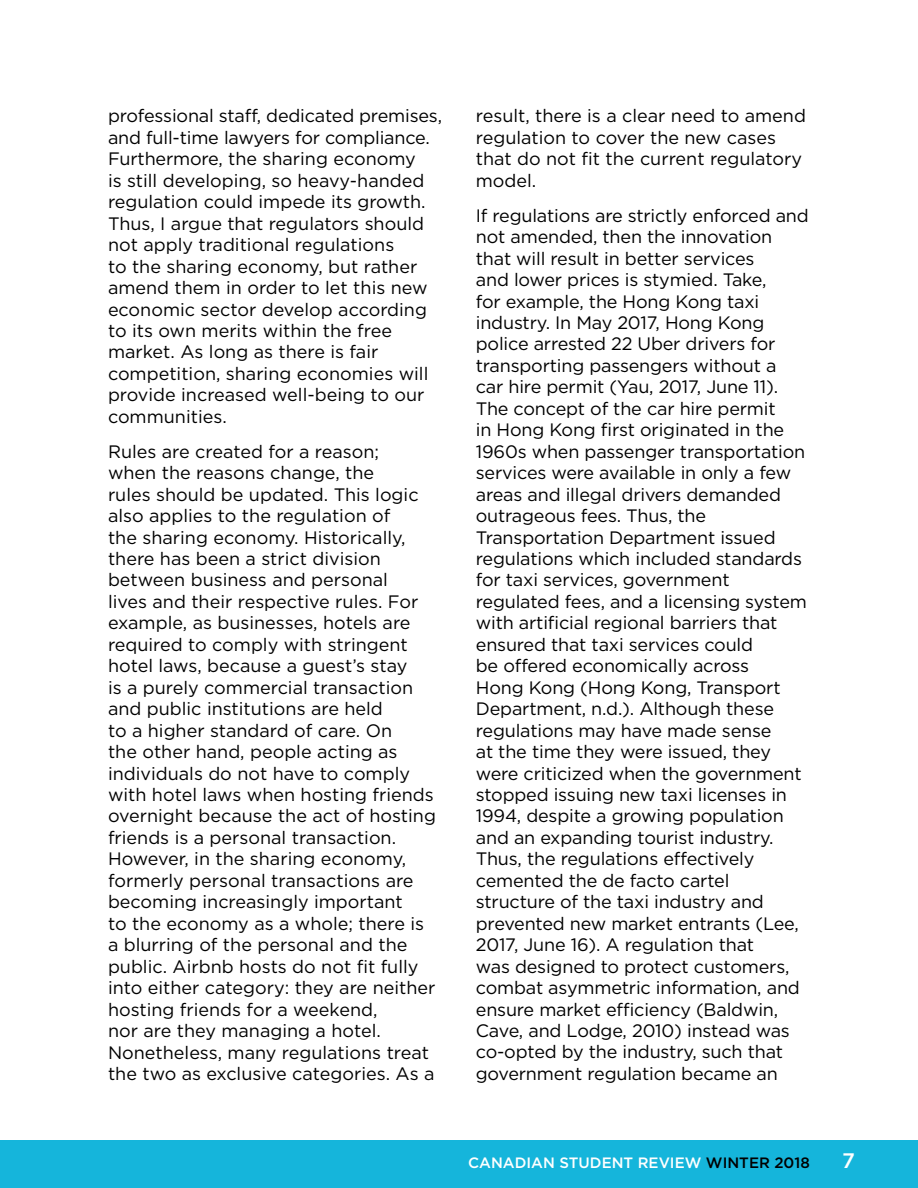
<style>
.page{position:relative;width:918px;height:1188px;background:#fff}
.page>*{position:absolute;margin:0;border:0;box-sizing:border-box;transform-origin:0 0}
.t1{font:500 21px "Gotham";color:#fff}
.t2{font:18px/21.5px "Gotham";letter-spacing:-.01em;color:#000}
.t3{font:500 15px "Gotham";color:#fff}
.s1{color:#000}
</style>
<div class="page">
<div style="left:0;top:1140px;width:918px;height:48px;background:#15b5db"></div>
<p class="t2" style="left:108px;top:105px;width:336px">professional staff, dedicated premises, and full-time lawyers for compliance.<br>Furthermore, the sharing economy<br>is still developing, so heavy-handed regulation could impede its growth.<br>Thus, I argue that regulators should not apply traditional regulations<br>to the sharing economy, but rather amend them in order to let this new economic sector develop according to its own merits within the free market. As long as there is fair competition, sharing economies will provide increased well-being to our communities.</p>
<p class="t2" style="left:108px;top:440px;width:329px">Rules are created for a reason;<br>when the reasons change, the<br>rules should be updated. This logic also applies to the regulation of<br>the sharing economy. Historically, there has been a strict division between business and personal<br>lives and their respective rules. For example, as businesses, hotels are required to comply with stringent hotel laws, because a guest’s stay<br>is a purely commercial transaction and public institutions are held<br>to a higher standard of care. On<br>the other hand, people acting as individuals do not have to comply with hotel laws when hosting friends overnight because the act of hosting friends is a personal transaction.<br>However, in the sharing economy, formerly personal transactions are becoming increasingly important<br>to the economy as a whole; there is a blurring of the personal and the public. Airbnb hosts do not fit fully into either category: they are neither hosting friends for a weekend,<br>nor are they managing a hotel.<br>Nonetheless, many regulations treat the two as exclusive categories. As a</p>
<p class="t2" style="left:476px;top:105px;width:332px">result, there is a clear need to amend regulation to cover the new cases that do not fit the current regulatory model.</p>
<p class="t2" style="left:476px;top:204px;width:334px">If regulations are strictly enforced and not amended, then the innovation that will result in better services<br>and lower prices is stymied. Take,<br>for example, the Hong Kong taxi industry. In May 2017, Hong Kong police arrested 22 Uber drivers for transporting passengers without a<br>car hire permit (Yau, 2017, June 11).<br>The concept of the car hire permit<br>in Hong Kong first originated in the 1960s when passenger transportation services were available in only a few areas and illegal drivers demanded outrageous fees. Thus, the Transportation Department issued regulations which included standards for taxi services, government regulated fees, and a licensing system with artificial regional barriers that ensured that taxi services could<br>be offered economically across<br>Hong Kong (Hong Kong, Transport Department, n.d.). Although these regulations may have made sense<br>at the time they were issued, they were criticized when the government stopped issuing new taxi licenses in 1994, despite a growing population and an expanding tourist industry.<br>Thus, the regulations effectively cemented the de facto cartel structure of the taxi industry and prevented new market entrants (Lee, 2017, June 16). A regulation that<br>was designed to protect customers, combat asymmetric information, and ensure market efficiency (Baldwin, Cave, and Lodge, 2010) instead was co-opted by the industry, such that government regulation became an</p>
<p class="t3" style="left:468px;top:1153px;width:343px">CANADIAN STUDENT REVIEW <span class="s1">WINTER 2018</span></p>
<p class="t1" style="left:842px;top:1147px;width:14px">7</p>
</div>
